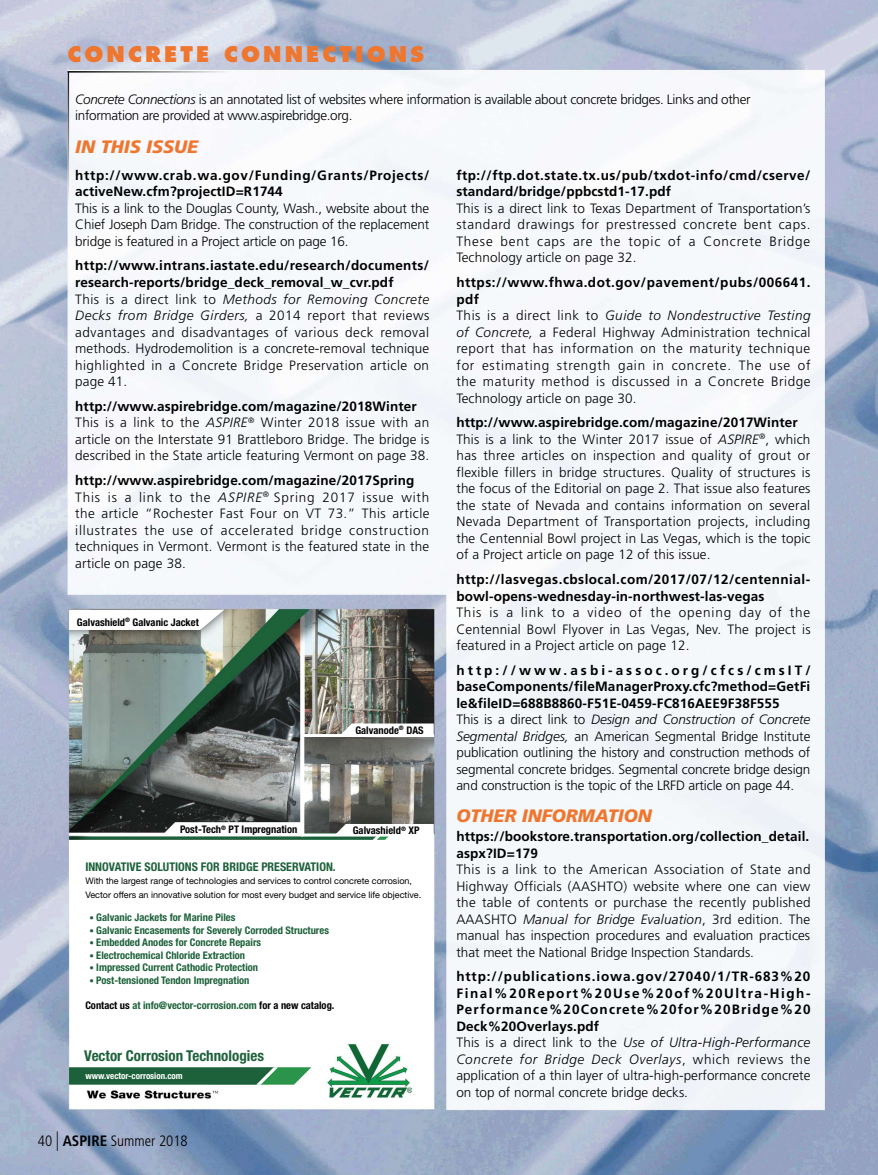
<style>
.page{position:relative;width:878px;height:1175px;background:#fff}
.page>*{position:absolute;margin:0;border:0;box-sizing:border-box;transform-origin:0 0}
.t1{font:800 21px "Futura Std";letter-spacing:.15em;color:#ef762e}
.t2{font:italic 900 18px "Frutiger LT Std";color:#ef762e}
.t3{font:700 condensed 15px "Helvetica Neue";color:#1d613b}
.t4{font:300 condensed 15px "Frutiger LT Std";color:#000}
.t5{font:300 13.5px/16.5px "Frutiger LT Std";letter-spacing:.01em;color:#000}
.t6{font:300 13.5px/16.5px "Frutiger LT Std";letter-spacing:-.01em;color:#000}
.t7{font:300 13.5px/16.5px "Frutiger LT Std";letter-spacing:.03em;color:#000}
.t8{font:700 13.5px/16.5px "Frutiger LT Std";letter-spacing:.085em;color:#000}
.t9{font:300 13.5px/16.5px "Frutiger LT Std";letter-spacing:.04em;color:#000}
.t10{font:300 13.5px/16.5px "Frutiger LT Std";letter-spacing:.035em;color:#000}
.t11{font:300 13.5px/16.5px "Frutiger LT Std";letter-spacing:.045em;color:#000}
.t12{font:300 13.5px/16.5px "Frutiger LT Std";letter-spacing:-.025em;color:#000}
.t13{font:700 condensed 12px "Helvetica Neue";color:#1d613b}
.t14{font:700 condensed 10.5px "Helvetica Neue";color:#1d613b}
.t15{font:700 condensed 10.5px "Helvetica Neue";color:#000}
.t16{font:9px/13.5px "Helvetica Neue";color:#000}
.t17{font:700 condensed 9px "Helvetica Neue";color:#fff}
.s1{font-style:italic}
.s2{font-weight:700}
.s3{font-size:9px}
.s4{color:#000}
.s5{font-size:19.5px}
.s6{font-weight:300}
.s7{font-weight:300;font-style:italic}
</style>
<div class="page">
<img style="left:0;top:0;width:878px;height:1174px">
<svg style="left:69px;top:1067px;width:242px;height:17px;background:#2d7249"></svg>
<div style="left:69px;top:840px;width:365px;height:43px;background:#fff"></div>
<svg style="left:301px;top:723px;width:133px;height:113px"></svg>
<svg style="left:69px;top:609px;width:155px;height:21px"></svg>
<svg style="left:69px;top:1112px;width:1px;height:12px"></svg>
<svg style="left:431px;top:609px;width:12px;height:6px"></svg>
<svg style="left:431px;top:1112px;width:12px;height:12px"></svg>
<p class="t1" style="left:68px;top:43px;width:358px">CONCRETE CONNECTIONS</p>
<p class="t12" style="left:75px;top:92px;width:677px"><span class="s1">Concrete Connections</span> is an annotated list of websites where information is available about concrete bridges. Links and other information are provided at www.aspirebridge.org.</p>
<p class="t2" style="left:75px;top:136px;width:124px">IN THIS ISSUE</p>
<p class="t6" style="left:75px;top:168px;width:355px"><span class="s2">http://www.crab.wa.gov/Funding/Grants/Projects/ activeNew.cfm?projectID=R1744<br></span>This is a link to the Douglas County, Wash., website about the Chief Joseph Dam Bridge. The construction of the replacement bridge is featured in a Project article on page 16.</p>
<p class="t7" style="left:75px;top:258px;width:355px"><span class="s2">http://www.intrans.iastate.edu/research/documents/ research-reports/bridge_deck_removal_w_cvr.pdf<br></span>This is a direct link to <span class="s1">Methods for Removing Concrete Decks from Bridge Girders,</span> a 2014 report that reviews advantages and disadvantages of various deck removal methods. Hydrodemolition is a concrete-removal technique highlighted in a Concrete Bridge Preservation article on page 41.</p>
<p class="t5" style="left:75px;top:399px;width:355px"><span class="s2">http://www.aspirebridge.com/magazine/2018Winter </span>This is a link to the <span class="s1">ASPIRE</span><sup>®</sup> Winter 2018 issue with an article on the Interstate 91 Brattleboro Bridge. The bridge is described in the State article featuring Vermont on page 38.</p>
<p class="t10" style="left:75px;top:473px;width:356px"><span class="s2">http://www.aspirebridge.com/magazine/2017Spring </span>This is a link to the <span class="s1">ASPIRE</span><sup>®</sup> Spring 2017 issue with the article “Rochester Fast Four on VT 73.” This article illustrates the use of accelerated bridge construction techniques in Vermont. Vermont is the featured state in the article on page 38.</p>
<p class="t15" style="left:77px;top:615px;width:123px">Galvashield<sup>®</sup> Galvanic Jacket</p>
<p class="t15" style="left:180px;top:823px;width:119px">Post-Tech<sup>®</sup> PT Impregnation</p>
<p class="t15" style="left:355px;top:723px;width:70px">Galvanode<sup>®</sup> DAS</p>
<p class="t15" style="left:353px;top:824px;width:68px">Galvashield<sup>®</sup> XP</p>
<p class="t13" style="left:85px;top:859px;width:252px">INNOVATIVE SOLUTIONS FOR BRIDGE PRESERVATION.</p>
<p class="t16" style="left:85px;top:874px;width:337px">With the largest range of technologies and services to control concrete corrosion,<br>Vector offers an innovative solution for most every budget and service life objective.</p>
<p class="t14" style="left:90px;top:911px;width:147px"><span class="s3">•</span> Galvanic Jackets for Marine Piles</p>
<p class="t14" style="left:90px;top:923px;width:241px"><span class="s3">•</span> Galvanic Encasements for Severely Corroded Structures</p>
<p class="t14" style="left:90px;top:936px;width:173px"><span class="s3">•</span> Embedded Anodes for Concrete Repairs</p>
<p class="t14" style="left:90px;top:948px;width:157px"><span class="s3">•</span> Electrochemical Chloride Extraction</p>
<p class="t14" style="left:90px;top:961px;width:170px"><span class="s3">•</span> Impressed Current Cathodic Protection</p>
<p class="t14" style="left:90px;top:974px;width:161px"><span class="s3">•</span> Post-tensioned Tendon Impregnation</p>
<p class="t14" style="left:85px;top:999px;width:250px"><span class="s4">Contact us</span> at info@vector-corrosion.com <span class="s4">for a new catalog.</span></p>
<p class="t3" style="left:84px;top:1046px;width:181px">Vector Corrosion Technologies</p>
<p class="t17" style="left:85px;top:1070px;width:99px">www.vector-corrosion.com</p>
<p class="t4" style="left:38px;top:1132px;width:151px">40 <span class="s5">|</span> <span class="s2">ASPIRE</span> Summer 2018</p>
<p class="t11" style="left:456px;top:168px;width:356px"><span class="s2">ftp://ftp.dot.state.tx.us/pub/txdot-info/cmd/cserve/ standard/bridge/ppbcstd1-17.pdf<br></span>This is a direct link to Texas Department of Transportation’s standard drawings for prestressed concrete bent caps.<br>These bent caps are the topic of a Concrete Bridge Technology article on page 32.</p>
<p class="t9" style="left:456px;top:275px;width:356px"><span class="s2">https://www.fhwa.dot.gov/pavement/pubs/006641. pdf<br></span>This is a direct link to <span class="s1">Guide to Nondestructive Testing of Concrete,</span> a Federal Highway Administration technical report that has information on the maturity technique for estimating strength gain in concrete. The use of the maturity method is discussed in a Concrete Bridge Technology article on page 30.</p>
<p class="t5" style="left:456px;top:415px;width:355px"><span class="s2">http://www.aspirebridge.com/magazine/2017Winter </span>This is a link to the Winter 2017 issue of <span class="s1">ASPIRE</span><sup>®</sup>, which has three articles on inspection and quality of grout or flexible fillers in bridge structures. Quality of structures is the focus of the Editorial on page 2. That issue also features the state of Nevada and contains information on several Nevada Department of Transportation projects, including the Centennial Bowl project in Las Vegas, which is the topic of a Project article on page 12 of this issue.</p>
<p class="t5" style="left:456px;top:572px;width:356px"><span class="s2">http://lasvegas.cbslocal.com/2017/07/12/centennial&shy;bowl-opens-wednesday-in-northwest-las-vegas<br></span>This is a link to a video of the opening day of the Centennial Bowl Flyover in Las Vegas, Nev. The project is featured in a Project article on page 12.</p>
<p class="t6" style="left:456px;top:663px;width:356px"><span class="s2">http://www.asbi-assoc.org/cfcs/cmsIT/ baseComponents/fileManagerProxy.cfc?method=GetFi le&amp;fileID=688B8860-F51E-0459-FC816AEE9F38F555<br></span>This is a direct link to <span class="s1">Design and Construction of Concrete Segmental Bridges,</span> an American Segmental Bridge Institute publication outlining the history and construction methods of segmental concrete bridges. Segmental concrete bridge design and construction is the topic of the LRFD article on page 44.</p>
<p class="t2" style="left:456px;top:805px;width:197px">OTHER INFORMATION</p>
<p class="t5" style="left:456px;top:829px;width:356px"><span class="s2">https://bookstore.transportation.org/collection_detail. aspx?ID=179<br></span>This is a link to the American Association of State and Highway Officials (AASHTO) website where one can view the table of contents or purchase the recently published AAASHTO <span class="s1">Manual for Bridge Evaluation</span>, 3rd edition. The manual has inspection procedures and evaluation practices that meet the National Bridge Inspection Standards.</p>
<p class="t8" style="left:456px;top:969px;width:356px">http://publications.iowa.gov/27040/1/TR-683%20<br>Final%20Report%20Use%20of%20Ultra-High-Performance%20Concrete%20for%20Bridge%20<br>Deck%20Overlays.pdf<br><span class="s6">This is a direct link to the</span> <span class="s7">Use of Ultra-High-Performance Concrete for Bridge Deck Overlays</span><span class="s6">, which reviews the application of a thin layer of ultra-high-performance concrete on top of normal concrete bridge decks.</span></p>
</div>
